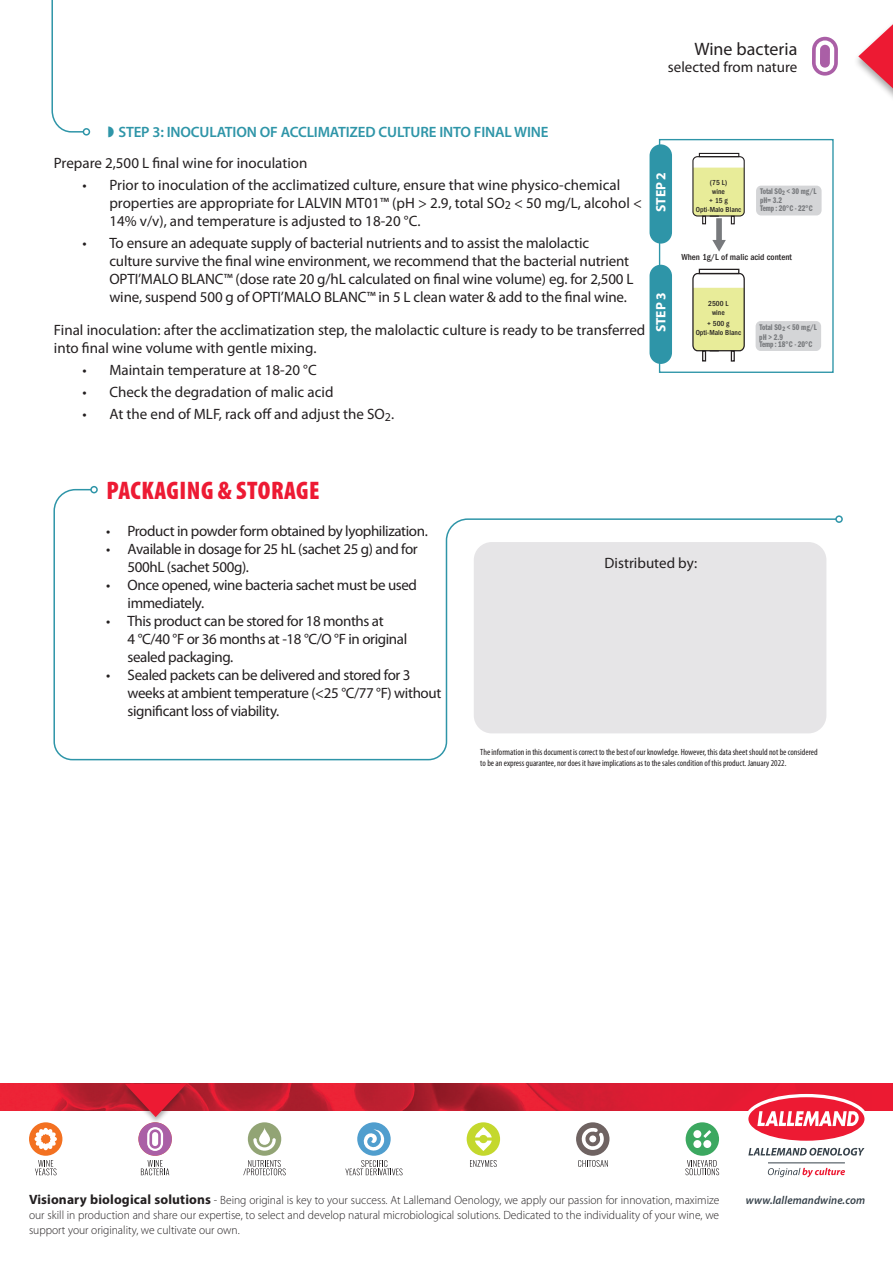
<style>
.page{position:relative;width:893px;height:1263px;background:#fff}
.page>*{position:absolute;margin:0;border:0;box-sizing:border-box;transform-origin:0 0}
.t1{font:900 condensed 25.5px "Myriad Pro";letter-spacing:.02em;color:#ed1a33}
.t2{font:18px "Myriad Pro";color:#231f20}
.t3{font:15px/18px "Myriad Pro";letter-spacing:-.01em;color:#231f20}
.t4{font:600 15px/31px "Myriad Pro";letter-spacing:-.01em;color:#2e95a8}
.t5{font:700 13.65px "Myriad Pro";letter-spacing:-.01em;color:#fff}
.t6{font:300 12px/15px "Myriad Pro";color:#231f20;text-align:justify;scale:.96 1}
.t7{font:italic 600 11.55px "Myriad Pro";letter-spacing:.01em;color:#36414a;scale:.96 1}
.t8{font:condensed 9px/10.8px "Myriad Pro";color:#231f20}
.t9{font:500 condensed 9px "Franklin Gothic LT Pro";color:#231f20}
.t10{font:8.55px/8.6px "Franklin Gothic LT Pro Dm Cm";letter-spacing:-.02em;color:#787a7d}
.t11{font:8.55px "Franklin Gothic LT Pro Dm Cm";color:#787a7d}
.t12{font:500 condensed 7.5px/9px "Franklin Gothic LT Pro";color:#231f20;text-align:center}
.t13{font:6.6px "Franklin Gothic LT Pro Dm Cm";color:#787a7d}
.s1{font-weight:400;color:#231f20}
.s2{font-weight:700;font-size:13.5px}
</style>
<div class="page">
<img style="left:0;top:1084px;width:893px;height:27px">
<hr style="left:768px;top:1162px;width:77px;height:1px;background:#36414a">
<svg style="left:745px;top:1094px;width:123px;height:61px"></svg>
<svg style="left:768px;top:1168px;width:77px;height:9px"></svg>
<div style="left:357px;top:1122px;width:34px;height:34px;background:#509ece;border-radius:50%"></div>
<svg style="left:363px;top:1129px;width:22px;height:22px"></svg>
<svg style="left:141px;top:1160px;width:28px;height:15px"></svg>
<div style="left:138px;top:1122px;width:34px;height:34px;background:#aa5fa6;border-radius:50%"></div>
<svg style="left:147px;top:1127px;width:16px;height:24px"></svg>
<svg style="left:470px;top:1160px;width:27px;height:7px"></svg>
<div style="left:467px;top:1122px;width:33px;height:34px;background:#c4d82d;border-radius:50%"></div>
<svg style="left:475px;top:1127px;width:17px;height:24px"></svg>
<svg style="left:243px;top:1160px;width:43px;height:15px"></svg>
<div style="left:248px;top:1122px;width:33px;height:34px;background:#92a475;border-radius:50%"></div>
<svg style="left:259px;top:1127px;width:11px;height:18px"></svg>
<svg style="left:253px;top:1138px;width:23px;height:13px"></svg>
<svg style="left:35px;top:1160px;width:22px;height:15px"></svg>
<div style="left:29px;top:1122px;width:33px;height:34px;background:#f37121;border-radius:50%"></div>
<svg style="left:35px;top:1128px;width:22px;height:22px"></svg>
<svg style="left:685px;top:1160px;width:34px;height:15px"></svg>
<div style="left:686px;top:1122px;width:33px;height:34px;background:#3ca860;border-radius:50%"></div>
<div style="left:693px;top:1130px;width:8px;height:8px;background:#fff;border-radius:50%"></div>
<div style="left:693px;top:1140px;width:8px;height:8px;background:#fff;border-radius:50%"></div>
<div style="left:703px;top:1140px;width:8px;height:8px;background:#fff;border-radius:50%"></div>
<svg style="left:703px;top:1130px;width:8px;height:8px"></svg>
<svg style="left:578px;top:1160px;width:30px;height:7px"></svg>
<div style="left:576px;top:1122px;width:33px;height:34px;background:#6f6362;border-radius:50%"></div>
<svg style="left:581px;top:1128px;width:23px;height:22px"></svg>
<svg style="left:345px;top:1160px;width:58px;height:15px"></svg>
<div style="left:120px;top:1082px;width:71px;height:43px;background:#231f20;opacity:.4"></div>
<svg style="left:125px;top:1084px;width:62px;height:33px;background:#d53f50"></svg>
<svg style="left:812px;top:37px;width:26px;height:39px"></svg>
<svg style="left:858px;top:24px;width:35px;height:73px"></svg>
<div style="left:83px;top:128px;width:7px;height:8px;border:2px solid #2e95a8;border-radius:50%"></div>
<div style="left:699px;top:153px;width:40px;height:4px;border:1px solid #231f20"></div>
<div style="left:699px;top:269px;width:40px;height:5px;border:1px solid #231f20"></div>
<div style="left:702px;top:350px;width:4px;height:11px;border:1px solid #231f20"></div>
<div style="left:731px;top:350px;width:4px;height:12px;border:1px solid #231f20"></div>
<svg style="left:692px;top:272px;width:53px;height:80px;background:#dcdfa2"></svg>
<svg style="left:692px;top:156px;width:53px;height:96px"></svg>
<div style="left:756px;top:186px;width:66px;height:29px;background:#d4d5d7;border-radius:5px"></div>
<div style="left:756px;top:321px;width:65px;height:30px;background:#d4d5d7;border-radius:5px"></div>
<div style="left:659px;top:139px;width:175px;height:234px;border:1px solid #2e95a8"></div>
<div style="left:649px;top:144px;width:23px;height:100px;background:#2e95a8;border-radius:11px"></div>
<div style="left:649px;top:265px;width:23px;height:99px;background:#2e95a8;border-radius:11px"></div>
<svg style="left:53px;top:488px;width:784px;height:273px"></svg>
<div style="left:90px;top:486px;width:8px;height:7px;border:2px solid #2e95a8;border-radius:50%"></div>
<div style="left:835px;top:515px;width:8px;height:8px;border:2px solid #2e95a8;border-radius:50%"></div>
<svg style="left:51px;top:0;width:34px;height:136px"></svg>
<p class="t2" style="left:694px;top:38px;width:104px">Wine bacteria</p>
<p class="t3" style="left:668px;top:57px;width:131px">selected from nature</p>
<p class="t4" style="left:54px;top:116px;width:496px;text-indent:54px">◗ STEP 3: INOCULATION OF ACCLIMATIZED CULTURE INTO FINAL WINE<br><span class="s1">Prepare 2,500 L final wine for inoculation</span></p>
<p class="t3" style="left:109px;top:176px;width:534px;text-indent:-27px">• Prior to inoculation of the acclimatized culture, ensure that wine physico-chemical properties are appropriate for LALVIN MT01™ (pH &gt; 2.9, total SO<sub>2</sub> &lt; 50 mg/L, alcohol &lt;<br>14% v/v), and temperature is adjusted to 18-20 °C.</p>
<p class="t3" style="left:109px;top:234px;width:526px;text-indent:-27px">• To ensure an adequate supply of bacterial nutrients and to assist the malolactic culture survive the final wine environment, we recommend that the bacterial nutrient OPTI’MALO BLANC™ (dose rate 20 g/hL calculated on final wine volume) eg. for 2,500 L wine, suspend 500 g of OPTI’MALO BLANC™ in 5 L clean water &amp; add to the final wine.</p>
<p class="t3" style="left:54px;top:320px;width:593px">Final inoculation: after the acclimatization step, the malolactic culture is ready to be transferred into final wine volume with gentle mixing.</p>
<p class="t3" style="left:82px;top:361px;width:236px">• Maintain temperature at 18-20 °C</p>
<p class="t3" style="left:82px;top:383px;width:253px">• Check the degradation of malic acid</p>
<p class="t3" style="left:82px;top:405px;width:313px">• At the end of MLF, rack off and adjust the SO<sub>2</sub>.</p>
<p class="t5" style="left:652px;top:212px;width:41px;rotate:-90deg">STEP 2</p>
<p class="t5" style="left:652px;top:332px;width:41px;rotate:-90deg">STEP 3</p>
<p class="t12" style="left:696px;top:178px;width:47px">(75 L)<br>wine<br>+ 15 g<br>Opti-Malo Blanc</p>
<p class="t10" style="left:760px;top:187px;width:58px">Total SO<sub>2</sub> &lt; 30 mg/L pH= 3.2<br>Temp : 20°C - 22°C</p>
<p class="t9" style="left:681px;top:252px;width:112px">When 1g/L of malic acid content</p>
<p class="t12" style="left:708px;top:299px;width:22px">2500 L wine</p>
<p class="t12" style="left:696px;top:319px;width:47px">+ 500 g<br>Opti-Malo Blanc</p>
<p class="t11" style="left:759px;top:323px;width:59px">Total SO &lt; 50 mg/L</p>
<p class="t13" style="left:782px;top:325px;width:4px">2</p>
<p class="t10" style="left:759px;top:340px;width:55px">Temp : 18°C - 20°C</p>
<p class="t10" style="left:767px;top:332px;width:31px">= 3,1 - 3,2</p>
<p class="t10" style="left:759px;top:332px;width:25px">pH &gt; 2.9</p>
<h1 class="t1" style="left:107px;top:474px;width:215px">PACKAGING &amp; STORAGE</h1>
<p class="t3" style="left:106px;top:522px;width:323px">• Product in powder form obtained by lyophilization.</p>
<p class="t3" style="left:128px;top:540px;width:292px;text-indent:-21px">• Available in dosage for 25 hL (sachet 25 g) and for<br>500hL (sachet 500g).</p>
<p class="t3" style="left:128px;top:576px;width:291px;text-indent:-21px">• Once opened, wine bacteria sachet must be used immediately.</p>
<p class="t3" style="left:128px;top:612px;width:281px;text-indent:-21px">• This product can be stored for 18 months at<br>4 °C/40 °F or 36 months at -18 °C/O °F in original sealed packaging.</p>
<p class="t3" style="left:128px;top:666px;width:315px;text-indent:-21px">• Sealed packets can be delivered and stored for 3 weeks at ambient temperature (&lt;25 °C/77 °F) without significant loss of viability.</p>
<p class="t3" style="left:605px;top:553px;width:94px">Distributed by:</p>
<p class="t8" style="left:480px;top:747px;width:339px">The information in this document is correct to the best of our knowledge. However, this data sheet should not be considered to be an express guarantee, nor does it have implications as to the sales condition of this product. January 2022.</p>
<p class="t6" style="left:29px;top:1193px;width:720px"><span class="s2">Visionary biological solutions</span> - Being original is key to your success. At Lallemand Oenology, we apply our passion for innovation, maximize our skill in production and share our expertise, to select and develop natural microbiological solutions. Dedicated to the individuality of your wine, we support your originality, we cultivate our own.</p>
<p class="t7" style="left:746px;top:1193px;width:126px">www.lallemandwine.com</p>
</div>
